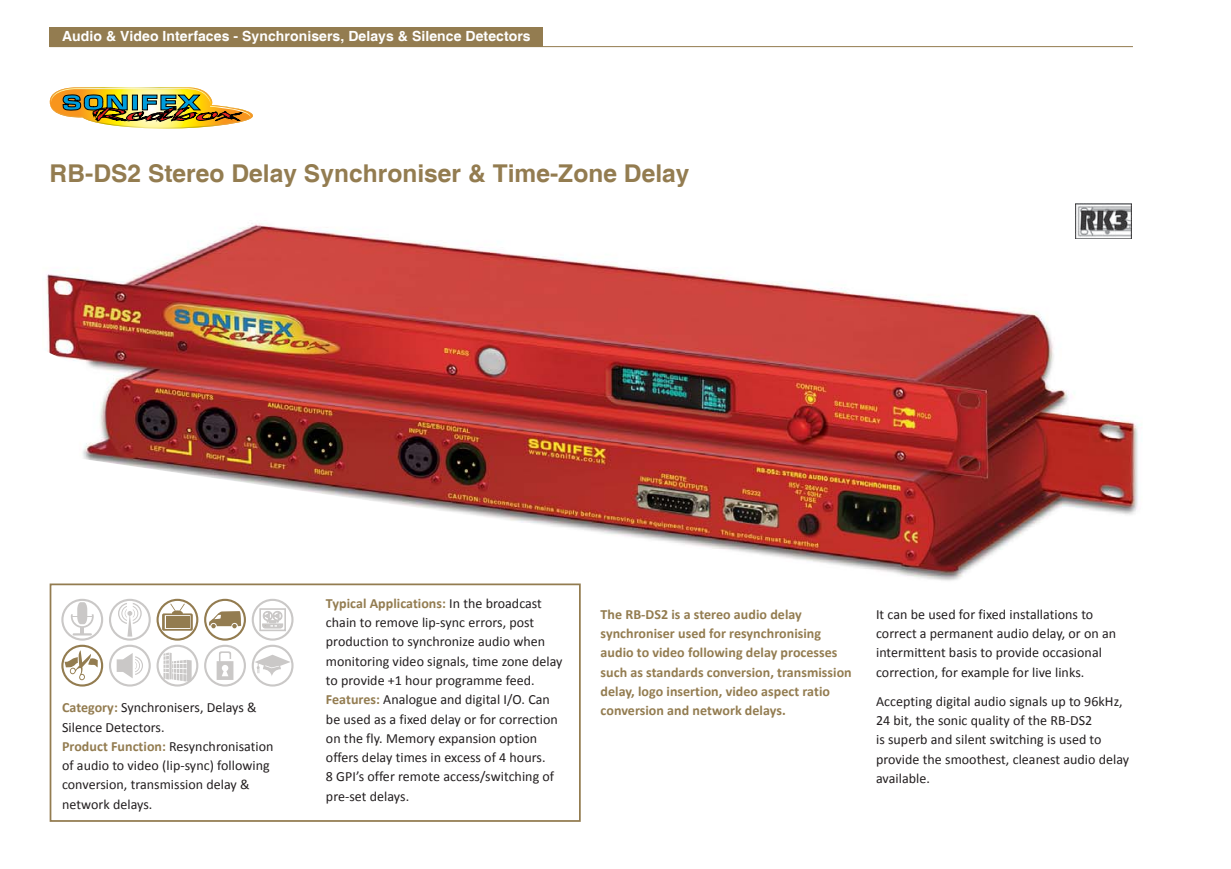
<style>
.page{position:relative;width:1231px;height:869px;background:#fff}
.page>*{position:absolute;margin:0;border:0;box-sizing:border-box;transform-origin:0 0}
.t1{font:700 24.5px "Helvetica";color:#937c50}
.t2{font:14px/19.2px "Calibri";letter-spacing:.005em;color:#231f20}
.t3{font:700 14px/19.2px "Calibri";letter-spacing:.005em;color:#937c50}
.t4{font:700 14px "Helvetica";letter-spacing:.005em;color:#fff}
.s1{font-weight:700;color:#937c50}
</style>
<div class="page">
<div style="left:50px;top:28px;width:493px;height:19px;background:#937c50"></div>
<hr style="left:50px;top:46px;width:1082px;height:1px;background:#937c50">
<img style="left:43px;top:203px;width:1099px;height:378px">
<img style="left:1075px;top:203px;width:56px;height:36px">
<img style="left:50px;top:87px;width:203px;height:42px">
<div style="left:50px;top:583px;width:530px;height:238px;border:2px solid #937c50"></div>
<div style="left:61px;top:598px;width:42px;height:42px;border:2px solid #cac8c7;border-radius:50%"></div>
<svg style="left:71px;top:602px;width:23px;height:33px"></svg>
<div style="left:109px;top:598px;width:42px;height:42px;border:2px solid #cac8c7;border-radius:50%"></div>
<svg style="left:118px;top:602px;width:24px;height:34px"></svg>
<div style="left:156px;top:598px;width:42px;height:42px;border:2px solid #937c50;border-radius:50%"></div>
<svg style="left:162px;top:603px;width:31px;height:27px"></svg>
<div style="left:166px;top:616px;width:23px;height:11px;background:#937c50"></div>
<svg style="left:209px;top:611px;width:32px;height:17px"></svg>
<div style="left:204px;top:598px;width:42px;height:42px;border:2px solid #937c50;border-radius:50%"></div>
<div style="left:252px;top:598px;width:41px;height:42px;border:2px solid #cac8c7;border-radius:50%"></div>
<svg style="left:262px;top:611px;width:21px;height:16px"></svg>
<div style="left:259px;top:608px;width:27px;height:23px;border:2px solid #cac8c7"></div>
<div style="left:61px;top:644px;width:42px;height:42px;border:2px solid #937c50;border-radius:50%"></div>
<svg style="left:65px;top:650px;width:35px;height:30px"></svg>
<div style="left:109px;top:644px;width:42px;height:42px;border:2px solid #cac8c7;border-radius:50%"></div>
<svg style="left:117px;top:653px;width:26px;height:25px"></svg>
<div style="left:156px;top:644px;width:42px;height:42px;border:2px solid #cac8c7;border-radius:50%"></div>
<svg style="left:163px;top:652px;width:29px;height:29px"></svg>
<hr style="left:169px;top:652px;width:3px;height:27px;background:#cac8c7">
<div style="left:204px;top:644px;width:42px;height:42px;border:2px solid #cac8c7;border-radius:50%"></div>
<svg style="left:216px;top:651px;width:17px;height:28px"></svg>
<div style="left:252px;top:644px;width:41px;height:42px;border:2px solid #cac8c7;border-radius:50%"></div>
<svg style="left:254px;top:654px;width:36px;height:22px"></svg>
<p class="t4" style="left:62px;top:28px;width:470px">Audio &amp; Video Interfaces - Synchronisers, Delays &amp; Silence Detectors</p>
<h1 class="t1" style="left:50px;top:159px;width:641px">RB-DS2 Stereo Delay Synchroniser &amp; Time-Zone Delay</h1>
<p class="t2" style="left:62px;top:698px;width:213px"><span class="s1">Category:</span> Synchronisers, Delays &amp;<br>Silence Detectors.<br><span class="s1">Product Function:</span> Resynchronisation of audio to video (lip-sync) following conversion, transmission delay &amp; network delays.</p>
<p class="t2" style="left:326px;top:594px;width:238px"><span class="s1">Typical Applications:</span> In the broadcast chain to remove lip-sync errors, post production to synchronize audio when monitoring video signals, time zone delay to provide +1 hour programme feed.<br><span class="s1">Features:</span> Analogue and digital I/O. Can be used as a fixed delay or for correction on the fly. Memory expansion option offers delay times in excess of 4 hours.<br>8 GPI’s offer remote access/switching of pre-set delays.</p>
<p class="t3" style="left:600px;top:605px;width:253px">The RB-DS2 is a stereo audio delay synchroniser used for resynchronising audio to video following delay processes such as standards conversion, transmission delay, logo insertion, video aspect ratio conversion and network delays.</p>
<p class="t2" style="left:876px;top:605px;width:242px">It can be used for fixed installations to correct a permanent audio delay, or on an intermittent basis to provide occasional correction, for example for live links.</p>
<p class="t2" style="left:876px;top:692px;width:255px">Accepting digital audio signals up to 96kHz, 24 bit, the sonic quality of the RB-DS2<br>is superb and silent switching is used to provide the smoothest, cleanest audio delay available.</p>
</div>
